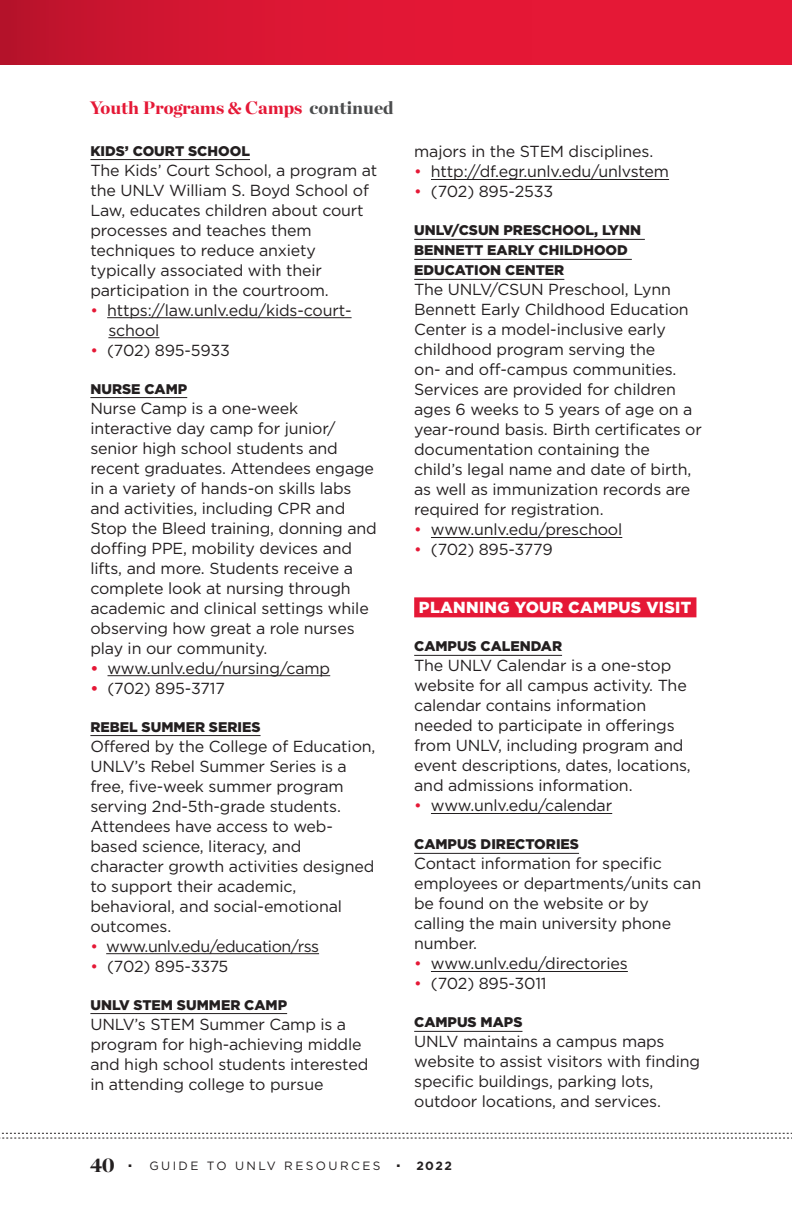
<style>
.page{position:relative;width:792px;height:1224px;background:#fff}
.page>*{position:absolute;margin:0;border:0;box-sizing:border-box;transform-origin:0 0}
.t1{font:900 20px "Chronicle Display";color:#231f20}
.t2{font:900 18px "Chronicle Display";color:#e51836}
.Paragraph{font:16px/20px "Gotham";letter-spacing:-.01em;color:#231f20}
.Paragraph-2{font:16px "Gotham";letter-spacing:-.03em;color:#231f20}
.t3{font:900 16px "Gotham";letter-spacing:.02em;color:#fff}
.t4{font:900 14px/20px "Gotham";color:#231f20}
.t5{font:12px "Gotham";letter-spacing:.2em;color:#231f20}
.t6{font:700 12px "Gotham";color:#231f20}
.s1{color:#4b4c4d}
.s2{color:#e51836}
.s3{font-weight:700;color:#e51836}
</style>
<div class="page">
<svg style="left:0;top:1133px;width:792px;height:6px"></svg>
<svg style="left:0;top:0;width:791px;height:65px;background:#da1633"></svg>
<hr style="left:791px;top:0;width:1px;height:65px;background:#e51836">
<hr style="left:90px;top:159px;width:160px;height:1px;background:#231f20">
<hr style="left:107px;top:317px;width:245px;height:1px;background:#231f20">
<hr style="left:108px;top:337px;width:51px;height:1px;background:#231f20">
<hr style="left:90px;top:397px;width:97px;height:1px;background:#231f20">
<hr style="left:108px;top:675px;width:222px;height:1px;background:#231f20">
<hr style="left:90px;top:735px;width:171px;height:1px;background:#231f20">
<hr style="left:106px;top:953px;width:213px;height:1px;background:#231f20">
<hr style="left:90px;top:1013px;width:197px;height:1px;background:#231f20">
<hr style="left:431px;top:179px;width:238px;height:1px;background:#231f20">
<hr style="left:414px;top:239px;width:231px;height:1px;background:#231f20">
<hr style="left:414px;top:259px;width:218px;height:1px;background:#231f20">
<hr style="left:414px;top:279px;width:150px;height:1px;background:#231f20">
<hr style="left:431px;top:537px;width:191px;height:1px;background:#231f20">
<div style="left:414px;top:597px;width:282px;height:20px;background:#e51836"></div>
<hr style="left:414px;top:655px;width:148px;height:1px;background:#231f20">
<hr style="left:431px;top:813px;width:181px;height:1px;background:#231f20">
<hr style="left:414px;top:853px;width:165px;height:1px;background:#231f20">
<hr style="left:431px;top:971px;width:197px;height:1px;background:#231f20">
<hr style="left:414px;top:1031px;width:108px;height:1px;background:#231f20">
<p class="t2" style="left:90px;top:93px;width:305px">Youth Programs &amp; Camps <span class="s1">continued</span></p>
<h2 class="t4" style="left:90px;top:140px;width:161px">KIDS’ COURT SCHOOL</h2>
<p class="Paragraph" style="left:90px;top:160px;width:288px">The Kids’ Court School, a program at the UNLV William S. Boyd School of<br>Law, educates children about court processes and teaches them techniques to reduce anxiety typically associated with their participation in the courtroom.</p>
<p class="Paragraph" style="left:108px;top:300px;width:245px;text-indent:-18px"><span class="s2">•</span> https://law.unlv.edu/kids-court&shy;school</p>
<p class="Paragraph" style="left:90px;top:340px;width:141px"><span class="s2">•</span> (702) 895-5933</p>
<h2 class="t4" style="left:90px;top:378px;width:98px">NURSE CAMP</h2>
<p class="Paragraph" style="left:90px;top:398px;width:288px">Nurse Camp is a one-week interactive day camp for junior/ senior high school students and recent graduates. Attendees engage in a variety of hands-on skills labs and activities, including CPR and<br>Stop the Bleed training, donning and doffing PPE, mobility devices and lifts, and more. Students receive a complete look at nursing through academic and clinical settings while observing how great a role nurses play in our community.</p>
<p class="Paragraph" style="left:90px;top:658px;width:241px"><span class="s3">•</span> www.unlv.edu/nursing/camp</p>
<p class="Paragraph" style="left:90px;top:678px;width:136px"><span class="s3">•</span> (702) 895-3717</p>
<h2 class="t4" style="left:90px;top:716px;width:172px">REBEL SUMMER SERIES</h2>
<p class="Paragraph" style="left:90px;top:736px;width:287px">Offered by the College of Education,<br>UNLV’s Rebel Summer Series is a free, five-week summer program serving 2nd-5th-grade students.<br>Attendees have access to web&shy;based science, literacy, and character growth activities designed to support their academic, behavioral, and social-emotional outcomes.</p>
<p class="Paragraph-2" style="left:90px;top:937px;width:230px"><span class="s2">•</span> www.unlv.edu/education/rss</p>
<p class="Paragraph" style="left:90px;top:956px;width:140px"><span class="s2">•</span> (702) 895-3375</p>
<h2 class="t4" style="left:90px;top:994px;width:198px">UNLV STEM SUMMER CAMP</h2>
<p class="Paragraph" style="left:90px;top:1014px;width:279px">UNLV’s STEM Summer Camp is a program for high-achieving middle and high school students interested in attending college to pursue</p>
<p class="Paragraph" style="left:414px;top:141px;width:241px">majors in the STEM disciplines.</p>
<p class="Paragraph" style="left:414px;top:161px;width:256px"><span class="s2">•</span> http://df.egr.unlv.edu/unlvstem</p>
<p class="Paragraph" style="left:414px;top:181px;width:140px"><span class="s2">•</span> (702) 895-2533</p>
<h2 class="t4" style="left:414px;top:220px;width:228px">UNLV/CSUN PRESCHOOL, LYNN<br>BENNETT EARLY CHILDHOOD<br>EDUCATION CENTER</h2>
<p class="Paragraph" style="left:414px;top:279px;width:289px">The UNLV/CSUN Preschool, Lynn Bennett Early Childhood Education Center is a model-inclusive early childhood program serving the<br>on- and off-campus communities.<br>Services are provided for children ages 6 weeks to 5 years of age on a year-round basis. Birth certificates or documentation containing the child’s legal name and date of birth, as well as immunization records are required for registration.</p>
<p class="Paragraph" style="left:414px;top:519px;width:210px"><span class="s2">•</span> www.unlv.edu/preschool</p>
<p class="Paragraph" style="left:414px;top:539px;width:140px"><span class="s2">•</span> (702) 895-3779</p>
<h1 class="t3" style="left:419px;top:598px;width:274px">PLANNING YOUR CAMPUS VISIT</h1>
<h2 class="t4" style="left:414px;top:636px;width:149px">CAMPUS CALENDAR</h2>
<p class="Paragraph" style="left:414px;top:655px;width:278px">The UNLV Calendar is a one-stop website for all campus activity. The calendar contains information needed to participate in offerings from UNLV, including program and event descriptions, dates, locations, and admissions information.</p>
<p class="Paragraph" style="left:414px;top:795px;width:200px"><span class="s2">•</span> www.unlv.edu/calendar</p>
<h2 class="t4" style="left:414px;top:834px;width:166px">CAMPUS DIRECTORIES</h2>
<p class="Paragraph" style="left:414px;top:853px;width:289px">Contact information for specific employees or departments/units can be found on the website or by calling the main university phone number.</p>
<p class="Paragraph" style="left:414px;top:953px;width:215px"><span class="s2">•</span> www.unlv.edu/directories</p>
<p class="Paragraph" style="left:414px;top:973px;width:134px"><span class="s2">•</span> (702) 895-3011</p>
<h2 class="t4" style="left:414px;top:1012px;width:110px">CAMPUS MAPS</h2>
<p class="Paragraph" style="left:414px;top:1031px;width:287px">UNLV maintains a campus maps website to assist visitors with finding specific buildings, parking lots, outdoor locations, and services.</p>
<p class="t1" style="left:90px;top:1148px;width:44px">40 <sup>.</sup></p>
<p class="t5" style="left:149px;top:1159px;width:253px">GUIDE TO UNLV RESOURCES <sup>.</sup></p>
<p class="t6" style="left:416px;top:1159px;width:37px">2022</p>
</div>
